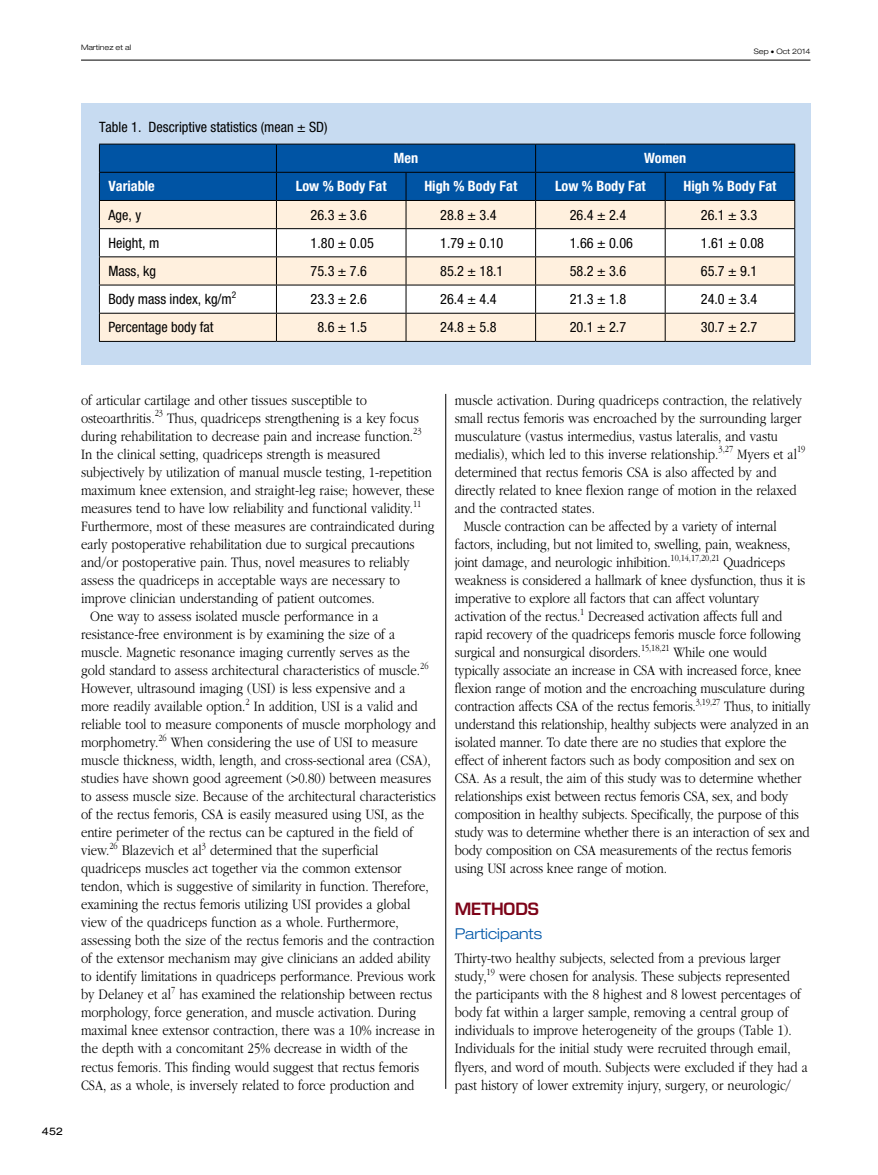
<style>
.page{position:relative;width:878px;height:1175px;background:#fff}
.page>*{position:absolute;margin:0;border:0;box-sizing:border-box;transform-origin:0 0}
.t1{font:600 16.5px "Eurostile";letter-spacing:-.005em;color:#7d0318}
.t2{font:300 15px/18px "ITC Garamond Std";color:#000;scale:.85 1}
.t3{font:300 expanded 15px "Helvetica Neue LT Std";color:#0057a8}
.t4{font:condensed 14.25px "Helvetica Neue LT Std";color:#000}
.t5{font:700 condensed 14.25px "Helvetica Neue LT Std";color:#fff}
.t6{font:expanded 10.5px "Helvetica Neue LT Std";color:#000}
.t7{font:300 9.75px "ITC Garamond Std";letter-spacing:-.01em;color:#000;scale:.85 1}
.t8{font:300 expanded 7.5px "Helvetica Neue LT Std";color:#000}
</style>
<div class="page">
<hr style="left:81px;top:60px;width:729px;height:1px;background:#000">
<hr style="left:445px;top:394px;width:1px;height:694px;background:#000">
<div style="left:81px;top:104px;width:729px;height:260px;background:#c7dbf1"></div>
<hr style="left:99px;top:341px;width:177px;height:1px;background:#000">
<hr style="left:276px;top:341px;width:130px;height:1px;background:#000">
<hr style="left:406px;top:341px;width:129px;height:1px;background:#000">
<hr style="left:535px;top:341px;width:130px;height:1px;background:#000">
<svg style="left:99px;top:144px;width:696px;height:197px;background:#aebfcd"></svg>
<hr style="left:665px;top:341px;width:130px;height:1px;background:#000">
<p class="t8" style="left:81px;top:43px;width:52px">Martinez et al</p>
<p class="t8" style="left:753px;top:47px;width:58px">Sep • Oct 2014</p>
<p class="t4" style="left:99px;top:118px;width:230px">Table 1. Descriptive statistics (mean ± SD)</p>
<p class="t5" style="left:394px;top:150px;width:26px">Men</p>
<p class="t5" style="left:644px;top:150px;width:44px">Women</p>
<p class="t5" style="left:108px;top:178px;width:48px">Variable</p>
<p class="t5" style="left:296px;top:178px;width:92px">Low % Body Fat</p>
<p class="t5" style="left:424px;top:178px;width:94px">High % Body Fat</p>
<p class="t5" style="left:555px;top:178px;width:92px">Low % Body Fat</p>
<p class="t5" style="left:683px;top:178px;width:94px">High % Body Fat</p>
<p class="t4" style="left:108px;top:206px;width:34px">Age, y</p>
<p class="t4" style="left:310px;top:206px;width:58px">26.3 ± 3.6</p>
<p class="t4" style="left:440px;top:206px;width:58px">28.8 ± 3.4</p>
<p class="t4" style="left:569px;top:206px;width:58px">26.4 ± 2.4</p>
<p class="t4" style="left:700px;top:206px;width:58px">26.1 ± 3.3</p>
<p class="t4" style="left:108px;top:234px;width:52px">Height, m</p>
<p class="t4" style="left:310px;top:234px;width:65px">1.80 ± 0.05</p>
<p class="t4" style="left:440px;top:234px;width:65px">1.79 ± 0.10</p>
<p class="t4" style="left:569px;top:234px;width:65px">1.66 ± 0.06</p>
<p class="t4" style="left:700px;top:234px;width:65px">1.61 ± 0.08</p>
<p class="t4" style="left:108px;top:263px;width:49px">Mass, kg</p>
<p class="t4" style="left:310px;top:263px;width:58px">75.3 ± 7.6</p>
<p class="t4" style="left:440px;top:263px;width:65px">85.2 ± 18.1</p>
<p class="t4" style="left:569px;top:263px;width:58px">58.2 ± 3.6</p>
<p class="t4" style="left:700px;top:263px;width:58px">65.7 ± 9.1</p>
<p class="t4" style="left:108px;top:291px;width:129px">Body mass index, kg/m<sup>2</sup></p>
<p class="t4" style="left:310px;top:291px;width:58px">23.3 ± 2.6</p>
<p class="t4" style="left:440px;top:291px;width:58px">26.4 ± 4.4</p>
<p class="t4" style="left:569px;top:291px;width:58px">21.3 ± 1.8</p>
<p class="t4" style="left:700px;top:291px;width:58px">24.0 ± 3.4</p>
<p class="t4" style="left:108px;top:319px;width:107px">Percentage body fat</p>
<p class="t4" style="left:317px;top:319px;width:51px">8.6 ± 1.5</p>
<p class="t4" style="left:440px;top:319px;width:58px">24.8 ± 5.8</p>
<p class="t4" style="left:569px;top:319px;width:58px">20.1 ± 2.7</p>
<p class="t4" style="left:700px;top:319px;width:58px">30.7 ± 2.7</p>
<p class="t6" style="left:42px;top:1125px;width:23px">452</p>
<p class="t2" style="left:81px;top:392px;width:338px">of articular cartilage and other tissues susceptible to osteoarthritis.</p>
<p class="t7" style="left:155px;top:408px;width:11px">23</p>
<p class="t2" style="left:81px;top:410px;width:399px;text-indent:86px">Thus, quadriceps strengthening is a key focus during rehabilitation to decrease pain and increase function.</p>
<p class="t7" style="left:413px;top:426px;width:11px">23</p>
<p class="t2" style="left:81px;top:446px;width:417px">In the clinical setting, quadriceps strength is measured subjectively by utilization of manual muscle testing, 1-repetition maximum knee extension, and straight-leg raise; however, these measures tend to have low reliability and functional validity.</p>
<p class="t7" style="left:413px;top:498px;width:11px">11</p>
<p class="t2" style="left:81px;top:518px;width:417px">Furthermore, most of these measures are contraindicated during</p>
<p class="t2" style="left:81px;top:536px;width:394px">early postoperative rehabilitation due to surgical precautions</p>
<p class="t2" style="left:81px;top:554px;width:388px">and/or postoperative pain. Thus, novel measures to reliably</p>
<p class="t2" style="left:81px;top:572px;width:377px">assess the quadriceps in acceptable ways are necessary to</p>
<p class="t2" style="left:81px;top:590px;width:347px">improve clinician understanding of patient outcomes.</p>
<p class="t2" style="left:90px;top:608px;width:341px">One way to assess isolated muscle performance in a</p>
<p class="t2" style="left:81px;top:626px;width:371px">resistance-free environment is by examining the size of a</p>
<p class="t2" style="left:81px;top:644px;width:388px">muscle. Magnetic resonance imaging currently serves as the</p>
<p class="t2" style="left:81px;top:662px;width:400px">gold standard to assess architectural characteristics of muscle.</p>
<p class="t7" style="left:420px;top:660px;width:11px">26</p>
<p class="t2" style="left:81px;top:680px;width:383px">However, ultrasound imaging (USI) is less expensive and a more readily available option.</p>
<p class="t7" style="left:245px;top:696px;width:6px">2</p>
<p class="t2" style="left:81px;top:698px;width:419px;text-indent:173px">In addition, USI is a valid and reliable tool to measure components of muscle morphology and morphometry.</p>
<p class="t7" style="left:158px;top:732px;width:11px">26</p>
<p class="t2" style="left:81px;top:734px;width:419px;text-indent:90px">When considering the use of USI to measure muscle thickness, width, length, and cross-sectional area (CSA), studies have shown good agreement (&gt;0.80) between measures to assess muscle size. Because of the architectural characteristics of the rectus femoris, CSA is easily measured using USI, as the entire perimeter of the rectus can be captured in the field of view.</p>
<p class="t7" style="left:109px;top:840px;width:11px">26</p>
<p class="t2" style="left:122px;top:842px;width:96px">Blazevich et al</p>
<p class="t7" style="left:202px;top:840px;width:6px">3</p>
<p class="t2" style="left:81px;top:842px;width:419px;text-indent:129px">determined that the superficial quadriceps muscles act together via the common extensor tendon, which is suggestive of similarity in function. Therefore, examining the rectus femoris utilizing USI provides a global view of the quadriceps function as a whole. Furthermore, assessing both the size of the rectus femoris and the contraction of the extensor mechanism may give clinicians an added ability to identify limitations in quadriceps performance. Previous work by Delaney et al</p>
<p class="t7" style="left:171px;top:984px;width:6px">7</p>
<p class="t2" style="left:81px;top:986px;width:417px;text-indent:98px">has examined the relationship between rectus morphology, force generation, and muscle activation. During maximal knee extensor contraction, there was a 10% increase in the depth with a concomitant 25% decrease in width of the rectus femoris. This finding would suggest that rectus femoris CSA, as a whole, is inversely related to force production and</p>
<p class="t2" style="left:454px;top:392px;width:410px">muscle activation. During quadriceps contraction, the relatively small rectus femoris was encroached by the surrounding larger musculature (vastus intermedius, vastus lateralis, and vastu medialis), which led to this inverse relationship.</p>
<p class="t7" style="left:718px;top:444px;width:19px">3,27</p>
<p class="t2" style="left:737px;top:446px;width:72px">Myers et al</p>
<p class="t7" style="left:797px;top:444px;width:11px">19</p>
<p class="t2" style="left:454px;top:464px;width:403px">determined that rectus femoris CSA is also affected by and directly related to knee flexion range of motion in the relaxed and the contracted states.</p>
<p class="t2" style="left:454px;top:518px;width:396px;text-indent:9px">Muscle contraction can be affected by a variety of internal factors, including, but not limited to, swelling, pain, weakness, joint damage, and neurologic inhibition.</p>
<p class="t7" style="left:670px;top:552px;width:59px">10,14,17,20,21</p>
<p class="t2" style="left:454px;top:554px;width:414px;text-indent:269px">Quadriceps weakness is considered a hallmark of knee dysfunction, thus it is imperative to explore all factors that can affect voluntary activation of the rectus.</p>
<p class="t7" style="left:580px;top:606px;width:6px">1</p>
<p class="t2" style="left:455px;top:608px;width:408px;text-indent:133px">Decreased activation affects full and rapid recovery of the quadriceps femoris muscle force following surgical and nonsurgical disorders.</p>
<p class="t7" style="left:641px;top:642px;width:35px">15,18,21</p>
<p class="t2" style="left:454px;top:644px;width:413px;text-indent:219px">While one would typically associate an increase in CSA with increased force, knee flexion range of motion and the encroaching musculature during contraction affects CSA of the rectus femoris.</p>
<p class="t7" style="left:695px;top:696px;width:30px">3,19,27</p>
<p class="t2" style="left:455px;top:698px;width:420px;text-indent:269px">Thus, to initially understand this relationship, healthy subjects were analyzed in an isolated manner. To date there are no studies that explore the effect of inherent factors such as body composition and sex on CSA. As a result, the aim of this study was to determine whether relationships exist between rectus femoris CSA, sex, and body composition in healthy subjects. Specifically, the purpose of this study was to determine whether there is an interaction of sex and body composition on CSA measurements of the rectus femoris using USI across knee range of motion.</p>
<p class="t1" style="left:454px;top:899px;width:86px">METHODS</p>
<p class="t3" style="left:454px;top:925px;width:89px">Participants</p>
<p class="t2" style="left:454px;top:950px;width:385px">Thirty-two healthy subjects, selected from a previous larger study,</p>
<p class="t7" style="left:486px;top:966px;width:11px">19</p>
<p class="t2" style="left:454px;top:968px;width:417px;text-indent:44px">were chosen for analysis. These subjects represented the participants with the 8 highest and 8 lowest percentages of body fat within a larger sample, removing a central group of individuals to improve heterogeneity of the groups (Table 1).<br>Individuals for the initial study were recruited through email, flyers, and word of mouth. Subjects were excluded if they had a past history of lower extremity injury, surgery, or neurologic/</p>
</div>
